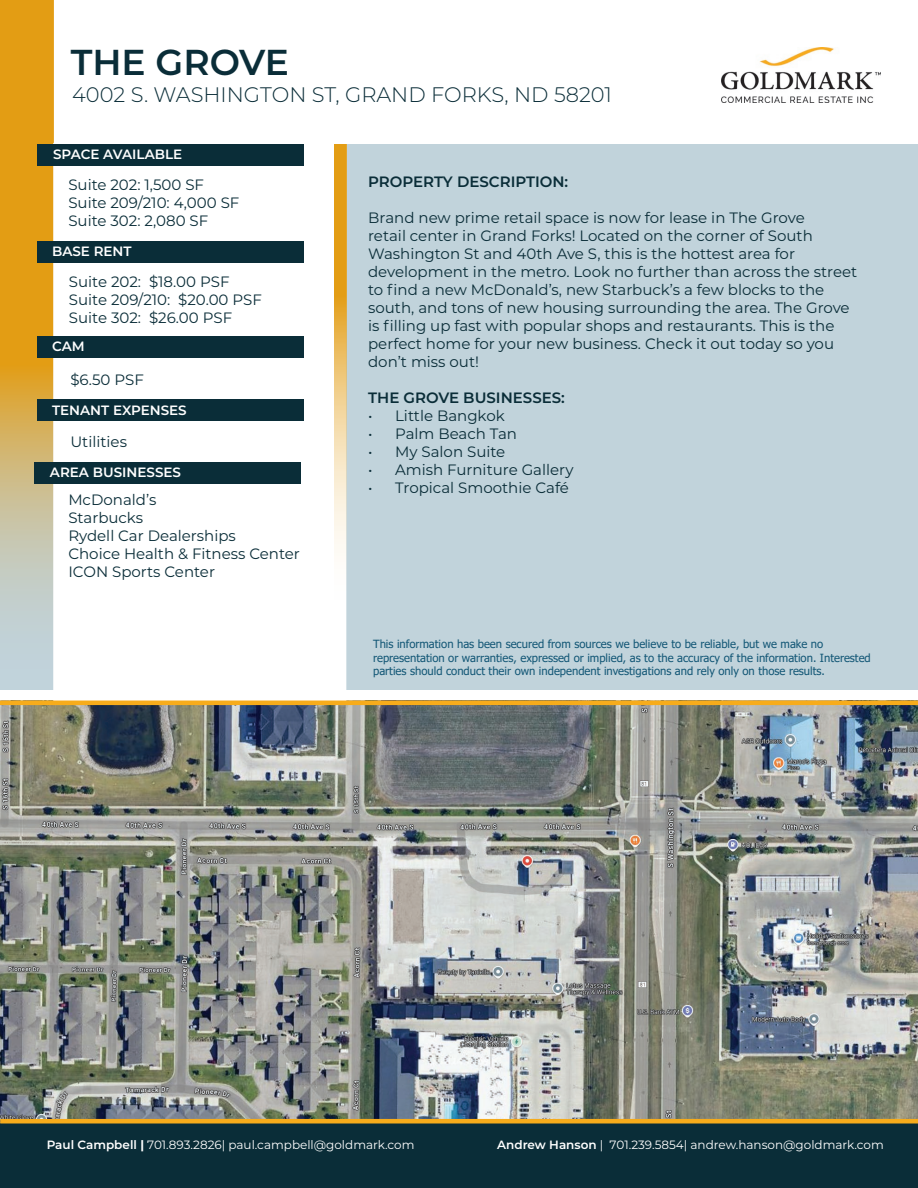
<style>
.page{position:relative;width:918px;height:1188px;background:#fff}
.page>*{position:absolute;margin:0;border:0;box-sizing:border-box;transform-origin:0 0}
.t1{font:600 36px "Montserrat";color:#0a2d38}
.t2{font:300 21px "Montserrat";color:#0a2d38}
.t3{font:15px/18px "Montserrat";color:#0a2d38}
.t4{font:600 15px "Montserrat";color:#0a2d38}
.t5{font:600 13.5px "Montserrat";color:#fff}
.t6{font:12px "Montserrat";color:#fff}
.t7{font:11.25px/13.5px "Tahoma";color:#135776}
.s1{font-weight:600}
.s2{font-weight:700}
</style>
<div class="page">
<img style="left:0;top:705px;width:918px;height:414px">
<div style="left:0;top:144px;width:918px;height:545px;background:#c1d3db"></div>
<svg style="left:0;top:0;width:53px;height:615px;background:#d9a943"></svg>
<div style="left:53px;top:143px;width:293px;height:562px;background:#fff;border:2px solid #fff"></div>
<div style="left:0;top:1124px;width:918px;height:64px;background:#0a2d38"></div>
<div style="left:0;top:1119px;width:918px;height:5px;border:2px solid #f5ab1c"></div>
<svg style="left:334px;top:144px;width:12px;height:476px"></svg>
<hr style="left:0;top:701px;width:918px;height:4px;background:#f7ac1b">
<img style="left:722px;top:47px;width:158px;height:55px">
<div style="left:37px;top:241px;width:266px;height:21px;background:#0a2d38"></div>
<div style="left:37px;top:336px;width:266px;height:21px;background:#0a2d38"></div>
<div style="left:37px;top:400px;width:266px;height:21px;background:#0a2d38"></div>
<div style="left:35px;top:462px;width:266px;height:21px;background:#0a2d38"></div>
<div style="left:38px;top:144px;width:266px;height:21px;background:#0a2d38"></div>
<h1 class="t1" style="left:71px;top:37px;width:220px">THE GROVE</h1>
<h2 class="t2" style="left:72px;top:81px;width:541px">4002 S. WASHINGTON ST, GRAND FORKS, ND 58201</h2>
<p class="t5" style="left:53px;top:145px;width:131px">SPACE AVAILABLE</p>
<p class="t3" style="left:68px;top:175px;width:173px">Suite 202: 1,500 SF<br>Suite 209/210: 4,000 SF<br>Suite 302: 2,080 SF</p>
<p class="t5" style="left:52px;top:242px;width:81px">BASE RENT</p>
<p class="t3" style="left:69px;top:272px;width:195px">Suite 202: $18.00 PSF<br>Suite 209/210: $20.00 PSF<br>Suite 302: $26.00 PSF</p>
<p class="t5" style="left:52px;top:337px;width:34px">CAM</p>
<p class="t3" style="left:70px;top:370px;width:75px">$6.50 PSF</p>
<p class="t5" style="left:52px;top:400px;width:136px">TENANT EXPENSES</p>
<p class="t3" style="left:70px;top:432px;width:58px">Utilities</p>
<p class="t5" style="left:50px;top:463px;width:133px">AREA BUSINESSES</p>
<p class="t3" style="left:68px;top:490px;width:233px">McDonald’s<br>Starbucks<br>Rydell Car Dealerships<br>Choice Health &amp; Fitness Center<br>ICON Sports Center</p>
<p class="t4" style="left:368px;top:171px;width:202px">PROPERTY DESCRIPTION:</p>
<p class="t3" style="left:368px;top:208px;width:491px">Brand new prime retail space is now for lease in The Grove<br>retail center in Grand Forks! Located on the corner of South Washington St and 40th Ave S, this is the hottest area for development in the metro. Look no further than across the street to find a new McDonald’s, new Starbuck’s a few blocks to the south, and tons of new housing surrounding the area. The Grove is filling up fast with popular shops and restaurants. This is the perfect home for your new business. Check it out today so you don’t miss out!</p>
<p class="t4" style="left:368px;top:387px;width:198px">THE GROVE BUSINESSES:</p>
<p class="t3" style="left:368px;top:406px;width:138px">• Little Bangkok</p>
<p class="t3" style="left:368px;top:424px;width:150px">• Palm Beach Tan</p>
<p class="t3" style="left:368px;top:442px;width:139px">• My Salon Suite</p>
<p class="t3" style="left:368px;top:460px;width:207px">• Amish Furniture Gallery</p>
<p class="t3" style="left:368px;top:478px;width:202px">• Tropical Smoothie Café</p>
<p class="t7" style="left:373px;top:638px;width:499px">This information has been secured from sources we believe to be reliable, but we make no representation or warranties, expressed or implied, as to the accuracy of the information. Interested parties should conduct their own independent investigations and rely only on those results.</p>
<p class="t6" style="left:47px;top:1136px;width:369px"><span class="s1">Paul Campbell</span> <span class="s2">|</span> 701.893.2826| paul.campbell@goldmark.com</p>
<p class="t6" style="left:497px;top:1136px;width:388px"><span class="s1">Andrew Hanson</span> | 701.239.5854| andrew.hanson@goldmark.com</p>
</div>
